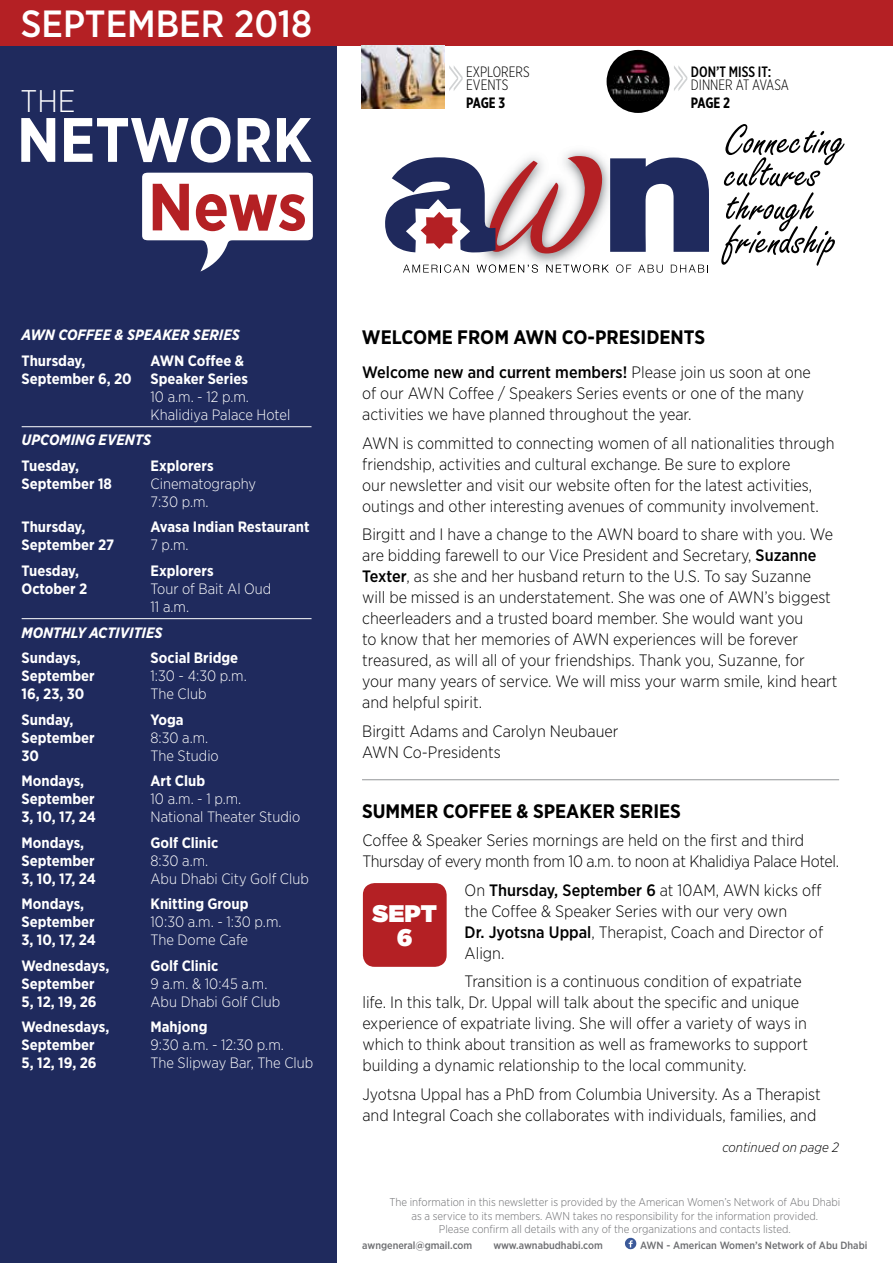
<style>
.page{position:relative;width:893px;height:1263px;background:#fff}
.page>*{position:absolute;margin:0;border:0;box-sizing:border-box;transform-origin:0 0}
.t1{font:700 66.6px "Gotham Narrow";color:#b42024}
.t2{font:700 62.55px "Gotham Narrow";color:#fff}
.t3{font:500 37.8px "Gotham Narrow";color:#fff}
.t4{font:300 31.35px "Gotham Narrow";color:#fff}
.t5{font:900 24px/24.3px "Gotham";color:#fff;text-align:center}
.t6{font:700 19.5px "Gotham Narrow";color:#000}
.t7{font:300 16.5px/21px "Gotham Narrow";color:#000}
.t8{font:300 16.5px/21px "Gotham Narrow";letter-spacing:-.02em;color:#000}
.t9{font:700 15px/18px "Gotham Narrow";color:#fff;text-align:right}
.t10{font:300 15px/18px "Gotham Narrow";color:#fff}
.t11{font:italic 700 15px "Gotham Narrow";color:#fff}
.t12{font:300 15px/13.5px "Gotham X Narrow";color:#000}
.t13{font:500 15px "Gotham X Narrow";color:#000}
.t14{font:700 15px "Gotham X Narrow";letter-spacing:-.025em;color:#000}
.t15{font:italic 300 13.5px "Gotham Narrow";color:#000}
.t16{font:300 11.25px/13.5px "Gotham Narrow";color:#6d6e71;text-align:center}
.t17{font:500 10.5px "Gotham Narrow";color:#6d6e71}
.s1{font-weight:500}
</style>
<div class="page">
<div style="left:0;top:0;width:337px;height:1263px;background:#1f2a5d"></div>
<svg style="left:625px;top:1238px;width:11px;height:11px"></svg>
<svg style="left:142px;top:172px;width:171px;height:100px"></svg>
<svg style="left:403px;top:264px;width:66px;height:9px"></svg>
<svg style="left:638px;top:265px;width:25px;height:8px"></svg>
<svg style="left:671px;top:265px;width:37px;height:8px"></svg>
<svg style="left:724px;top:124px;width:121px;height:62px"></svg>
<svg style="left:721px;top:192px;width:114px;height:74px"></svg>
<img style="left:476px;top:151px;width:134px;height:115px">
<svg style="left:477px;top:264px;width:61px;height:9px"></svg>
<svg style="left:546px;top:264px;width:63px;height:9px"></svg>
<svg style="left:616px;top:264px;width:15px;height:9px"></svg>
<svg style="left:610px;top:158px;width:99px;height:94px"></svg>
<svg style="left:385px;top:156px;width:217px;height:97px"></svg>
<div style="left:0;top:0;width:893px;height:46px;background:#b42024"></div>
<svg style="left:449px;top:66px;width:14px;height:25px"></svg>
<svg style="left:674px;top:66px;width:13px;height:25px"></svg>
<hr style="left:362px;top:779px;width:477px;height:1px;background:#939598">
<hr style="left:22px;top:426px;width:290px;height:1px;background:#fff">
<div style="left:363px;top:883px;width:84px;height:84px;background:#b42024;border-radius:12px"></div>
<img style="left:362px;top:46px;width:83px;height:62px">
<hr style="left:22px;top:618px;width:290px;height:1px;background:#fff">
<img style="left:607px;top:50px;width:63px;height:63px;border-radius:32px">
<h3 class="t3" style="left:21px;top:0;width:293px">SEPTEMBER 2018</h3>
<h3 class="t4" style="left:21px;top:81px;width:57px">THE</h3>
<h2 class="t2" style="left:17px;top:100px;width:297px">NETWORK</h2>
<h1 class="t1" style="left:148px;top:164px;width:160px">News</h1>
<p class="t11" style="left:22px;top:326px;width:220px">AWN COFFEE &amp; SPEAKER SERIES</p>
<p class="t9" style="left:22px;top:352px;width:65px">Thursday,</p>
<p class="t9" style="left:22px;top:352px;width:228px">AWN Coffee &amp;<br>September 6, 20 Speaker Series</p>
<p class="t10" style="left:151px;top:387px;width:141px">10 a.m. - 12 p.m.<br>Khalidiya Palace Hotel</p>
<p class="t11" style="left:22px;top:431px;width:131px">UPCOMING EVENTS</p>
<p class="t9" style="left:22px;top:457px;width:59px">Tuesday,</p>
<p class="t9" style="left:151px;top:457px;width:65px">Explorers</p>
<p class="t9" style="left:22px;top:475px;width:92px">September 18</p>
<p class="t10" style="left:151px;top:474px;width:107px">Cinematography<br>7:30 p.m.</p>
<p class="t9" style="left:22px;top:518px;width:65px">Thursday,</p>
<p class="t9" style="left:151px;top:518px;width:160px">Avasa Indian Restaurant</p>
<p class="t9" style="left:22px;top:536px;width:94px">September 27</p>
<p class="t10" style="left:151px;top:536px;width:40px">7 p.m.</p>
<p class="t9" style="left:22px;top:562px;width:59px">Tuesday,</p>
<p class="t9" style="left:151px;top:562px;width:65px">Explorers</p>
<p class="t9" style="left:22px;top:580px;width:67px">October 2</p>
<p class="t10" style="left:151px;top:579px;width:122px">Tour of Bait Al Oud<br>11 a.m.</p>
<p class="t11" style="left:22px;top:623px;width:143px">MONTHLY ACTIVITIES</p>
<p class="t9" style="left:22px;top:649px;width:61px">Sundays,</p>
<p class="t9" style="left:151px;top:649px;width:89px">Social Bridge</p>
<p class="t9" style="left:22px;top:667px;width:75px">September</p>
<p class="t10" style="left:151px;top:666px;width:98px">1:30 - 4:30 p.m.</p>
<p class="t9" style="left:22px;top:685px;width:64px">16, 23, 30</p>
<p class="t10" style="left:151px;top:684px;width:57px">The Club</p>
<p class="t9" style="left:22px;top:710px;width:53px">Sunday,</p>
<p class="t9" style="left:151px;top:710px;width:35px">Yoga</p>
<p class="t9" style="left:22px;top:728px;width:75px">September</p>
<p class="t10" style="left:151px;top:728px;width:59px">8:30 a.m.</p>
<p class="t9" style="left:22px;top:746px;width:19px">30</p>
<p class="t10" style="left:151px;top:746px;width:70px">The Studio</p>
<p class="t9" style="left:22px;top:772px;width:64px">Mondays,</p>
<p class="t9" style="left:151px;top:772px;width:56px">Art Club</p>
<p class="t9" style="left:22px;top:790px;width:75px">September</p>
<p class="t10" style="left:151px;top:789px;width:92px">10 a.m. - 1 p.m.</p>
<p class="t9" style="left:22px;top:808px;width:76px">3, 10, 17, 24</p>
<p class="t10" style="left:151px;top:807px;width:151px">National Theater Studio</p>
<p class="t9" style="left:22px;top:833px;width:64px">Mondays,</p>
<p class="t9" style="left:151px;top:833px;width:69px">Golf Clinic</p>
<p class="t9" style="left:22px;top:851px;width:75px">September</p>
<p class="t10" style="left:151px;top:851px;width:59px">8:30 a.m.</p>
<p class="t9" style="left:22px;top:869px;width:76px">3, 10, 17, 24</p>
<p class="t10" style="left:151px;top:869px;width:160px">Abu Dhabi City Golf Club</p>
<p class="t9" style="left:22px;top:895px;width:64px">Mondays,</p>
<p class="t9" style="left:151px;top:895px;width:99px">Knitting Group</p>
<p class="t9" style="left:22px;top:913px;width:75px">September</p>
<p class="t10" style="left:151px;top:912px;width:132px">10:30 a.m. - 1:30 p.m.</p>
<p class="t9" style="left:22px;top:931px;width:76px">3, 10, 17, 24</p>
<p class="t10" style="left:151px;top:930px;width:99px">The Dome Cafe</p>
<p class="t9" style="left:22px;top:956px;width:89px">Wednesdays,</p>
<p class="t9" style="left:151px;top:956px;width:69px">Golf Clinic</p>
<p class="t9" style="left:22px;top:974px;width:75px">September</p>
<p class="t10" style="left:151px;top:974px;width:118px">9 a.m. &amp; 10:45 a.m.</p>
<p class="t9" style="left:22px;top:992px;width:77px">5, 12, 19, 26</p>
<p class="t10" style="left:151px;top:992px;width:131px">Abu Dhabi Golf Club</p>
<p class="t9" style="left:22px;top:1018px;width:89px">Wednesdays,</p>
<p class="t9" style="left:151px;top:1018px;width:58px">Mahjong</p>
<p class="t9" style="left:22px;top:1036px;width:75px">September</p>
<p class="t10" style="left:151px;top:1035px;width:135px">9:30 a.m. - 12:30 p.m.</p>
<p class="t9" style="left:22px;top:1054px;width:77px">5, 12, 19, 26</p>
<p class="t10" style="left:151px;top:1053px;width:164px">The Slipway Bar, The Club</p>
<p class="t12" style="left:466px;top:65px;width:65px">EXPLORERS<br>EVENTS</p>
<p class="t14" style="left:466px;top:94px;width:40px">PAGE 3</p>
<p class="t13" style="left:691px;top:63px;width:82px">DON’T MISS IT:</p>
<p class="t12" style="left:691px;top:78px;width:99px">DINNER AT AVASA</p>
<p class="t14" style="left:691px;top:94px;width:41px">PAGE 2</p>
<p class="t6" style="left:362px;top:325px;width:345px">WELCOME FROM AWN CO-PRESIDENTS</p>
<p class="t7" style="left:362px;top:361px;width:450px"><span class="s1">Welcome new and current members!</span> Please join us soon at one of our AWN Coffee / Speakers Series events or one of the many activities we have planned throughout the year.</p>
<p class="t7" style="left:362px;top:432px;width:474px">AWN is committed to connecting women of all nationalities through friendship, activities and cultural exchange. Be sure to explore<br>our newsletter and visit our website often for the latest activities, outings and other interesting avenues of community involvement.</p>
<p class="t7" style="left:362px;top:523px;width:477px">Birgitt and I have a change to the AWN board to share with you. We are bidding farewell to our Vice President and Secretary, <span class="s1">Suzanne Texter</span>, as she and her husband return to the U.S. To say Suzanne will be missed is an understatement. She was one of AWN’s biggest cheerleaders and a trusted board member. She would want you<br>to know that her memories of AWN experiences will be forever treasured, as will all of your friendships. Thank you, Suzanne, for your many years of service. We will miss your warm smile, kind heart and helpful spirit.</p>
<p class="t7" style="left:362px;top:720px;width:258px">Birgitt Adams and Carolyn Neubauer<br>AWN Co-Presidents</p>
<p class="t6" style="left:362px;top:798px;width:320px">SUMMER COFFEE &amp; SPEAKER SERIES</p>
<p class="t8" style="left:362px;top:830px;width:478px">Coffee &amp; Speaker Series mornings are held on the first and third<br>Thursday of every month from 10 a.m. to noon at Khalidiya Palace Hotel.</p>
<p class="t7" style="left:465px;top:879px;width:360px">On <span class="s1">Thursday, September 6</span> at 10AM, AWN kicks off the Coffee &amp; Speaker Series with our very own<br><span class="s1">Dr. Jyotsna Uppal</span>, Therapist, Coach and Director of Align.</p>
<p class="t7" style="left:362px;top:971px;width:447px;text-indent:102px">Transition is a continuous condition of expatriate life. In this talk, Dr. Uppal will talk about the specific and unique experience of expatriate living. She will offer a variety of ways in which to think about transition as well as frameworks to support building a dynamic relationship to the local community.</p>
<p class="t7" style="left:362px;top:1083px;width:460px">Jyotsna Uppal has a PhD from Columbia University. As a Therapist and Integral Coach she collaborates with individuals, families, and</p>
<h3 class="t5" style="left:373px;top:900px;width:66px">SEPT<br>6</h3>
<p class="t15" style="left:722px;top:1139px;width:118px">continued on page 2</p>
<p class="t16" style="left:389px;top:1195px;width:452px">The information in this newsletter is provided by the American Women’s Network of Abu Dhabi as a service to its members. AWN takes no responsibility for the information provided.<br>Please confirm all details with any of the organizations and contacts listed.</p>
<p class="t17" style="left:362px;top:1238px;width:112px">awngeneral@gmail.com</p>
<p class="t17" style="left:493px;top:1238px;width:111px">www.awnabudhabi.com</p>
<p class="t17" style="left:640px;top:1238px;width:229px">AWN - American Women’s Network of Abu Dhabi</p>
</div>
